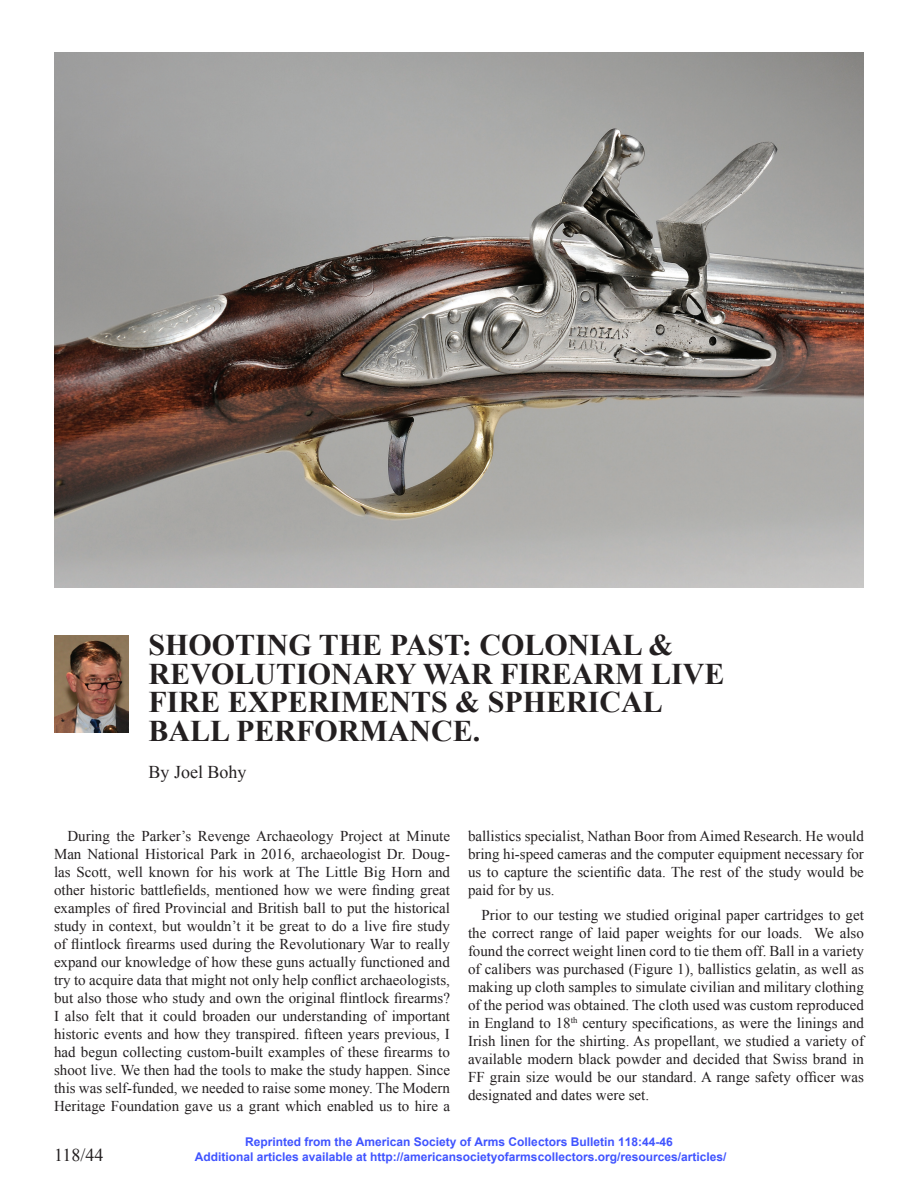
<style>
.page{position:relative;width:918px;height:1188px;background:#fff}
.page>*{position:absolute;margin:0;border:0;box-sizing:border-box;transform-origin:0 0}
.t1{font:700 30px/28.5px "Times New Roman";color:#231f20}
.t2{font:18px "Times New Roman";color:#231f20}
.t3{font:15px/18px "Times New Roman";color:#231f20;text-align:justify}
.t4{font:700 12px/14.4px "Arial";color:#4054ff;text-align:center}
</style>
<div class="page">
<img style="left:54px;top:53px;width:809px;height:534px">
<img style="left:54px;top:635px;width:75px;height:98px">
<h1 class="t1" style="left:148px;top:630px;width:577px">SHOOTING THE PAST: COLONIAL &amp;<br>REVOLUTIONARY WAR FIREARM LIVE<br>FIRE EXPERIMENTS &amp; SPHERICAL<br>BALL PERFORMANCE.</h1>
<p class="t2" style="left:148px;top:759px;width:100px">By Joel Bohy</p>
<p class="t3" style="left:54px;top:827px;width:398px;text-indent:14px">During the Parker’s Revenge Archaeology Project at Minute Man National Historical Park in 2016, archaeologist Dr. Doug&shy;las Scott, well known for his work at The Little Big Horn and other historic battlefields, mentioned how we were finding great examples of fired Provincial and British ball to put the historical study in context, but wouldn’t it be great to do a live fire study of flintlock firearms used during the Revolutionary War to really expand our knowledge of how these guns actually functioned and try to acquire data that might not only help conflict archaeologists, but also those who study and own the original flintlock firearms?<br>I also felt that it could broaden our understanding of important historic events and how they transpired. fifteen years previous, I had begun collecting custom-built examples of these firearms to shoot live. We then had the tools to make the study happen. Since this was self-funded, we needed to raise some money. The Modern Heritage Foundation gave us a grant which enabled us to hire a</p>
<p class="t3" style="left:468px;top:827px;width:397px">ballistics specialist, Nathan Boor from Aimed Research. He would bring hi-speed cameras and the computer equipment necessary for us to capture the scientific data. The rest of the study would be paid for by us.</p>
<p class="t3" style="left:468px;top:905px;width:398px;text-indent:14px">Prior to our testing we studied original paper cartridges to get the correct range of laid paper weights for our loads. We also found the correct weight linen cord to tie them off. Ball in a variety of calibers was purchased (Figure 1), ballistics gelatin, as well as making up cloth samples to simulate civilian and military clothing of the period was obtained. The cloth used was custom reproduced in England to 18<sup>th</sup> century specifications, as were the linings and Irish linen for the shirting. As propellant, we studied a variety of available modern black powder and decided that Swiss brand in FF grain size would be our standard. A range safety officer was designated and dates were set.</p>
<p class="t2" style="left:54px;top:1143px;width:51px">118/44</p>
<p class="t4" style="left:195px;top:1135px;width:533px">Reprinted from the American Society of Arms Collectors Bulletin 118:44-46<br>Additional articles available at http://americansocietyofarmscollectors.org/resources/articles/</p>
</div>
